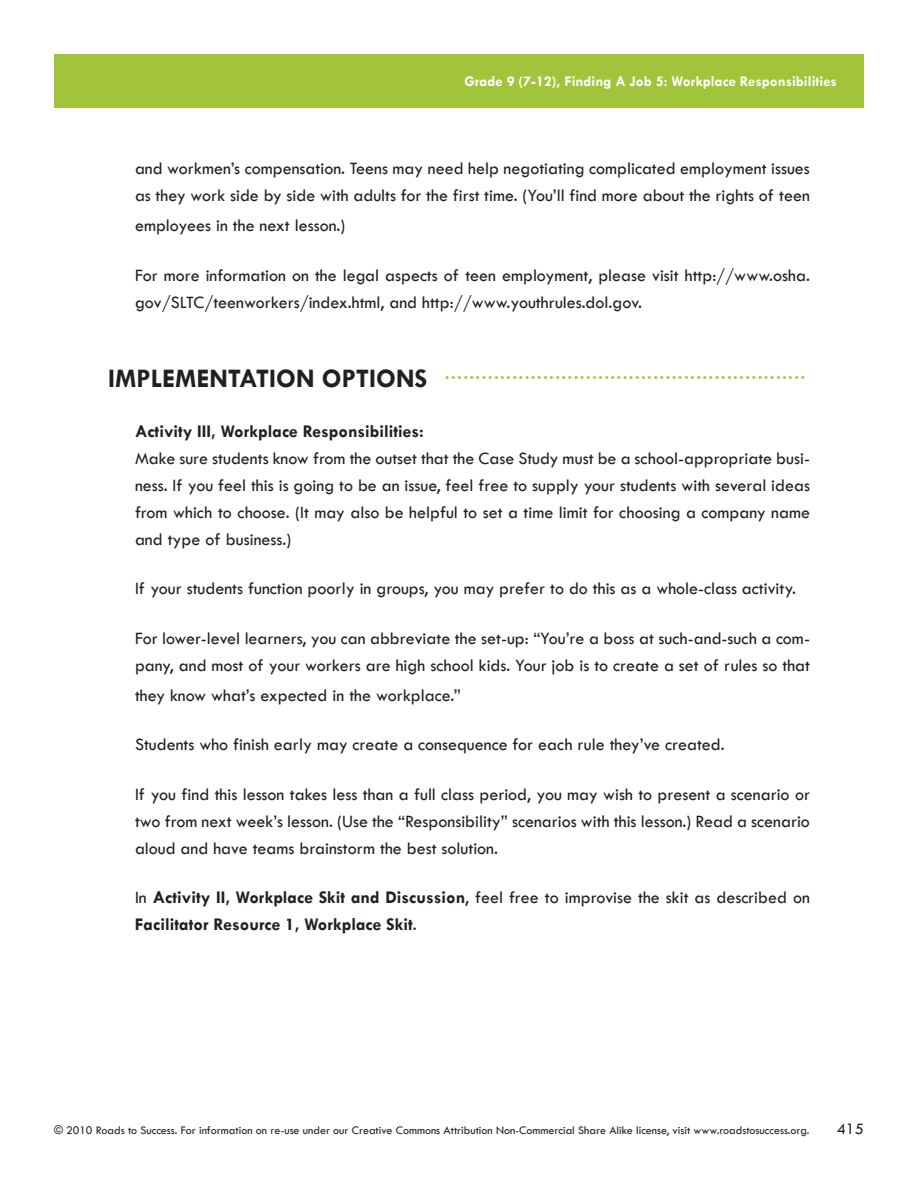
<style>
.page{position:relative;width:918px;height:1188px;background:#fff}
.page>*{position:absolute;margin:0;border:0;box-sizing:border-box;transform-origin:0 0}
.LO_Head1{font:700 18.75px "Tw Cen";color:#a1c43a}
.LO_Text{font:18px/27px "Tw Cen";color:#231f20}
.LO_TextFirst{font:18px/27px "Tw Cen";color:#231f20}
.LO_Text-2{font:700 18px/27px "Tw Cen";color:#231f20}
.LO_TextFirst-2{font:700 18px "Tw Cen";color:#231f20}
.t1{font:16.5px "Tw Cen";color:#231f20}
.t2{font:700 15px "Tw Cen";color:#fff}
.t3{font:12px "Tw Cen";color:#231f20}
.s1{font-size:27px;color:#231f20}
.s2{font-weight:400}
</style>
<div class="page">
<div style="left:54px;top:54px;width:810px;height:54px;background:#a1c43a"></div>
<p class="t2" style="left:464px;top:72px;width:374px">Grade 9 (7-12), Finding A Job 5: Workplace Responsibilities</p>
<p class="LO_TextFirst" style="left:135px;top:155px;width:677px">and workmen’s compensation. Teens may need help negotiating complicated employment issues as they work side by side with adults for the first time. (You’ll find more about the rights of teen</p>
<p class="LO_TextFirst" style="left:135px;top:212px;width:212px">employees in the next lesson.)</p>
<p class="LO_Text" style="left:135px;top:262px;width:676px">For more information on the legal aspects of teen employment, please visit http://www.osha. gov/SLTC/teenworkers/index.html, and http://www.youthrules.dol.gov.</p>
<p class="LO_Head1" style="left:108px;top:362px;width:699px"><span class="s1">IMPLEMENTATION OPTIONS</span> ...........................................................</p>
<p class="LO_TextFirst-2" style="left:135px;top:420px;width:290px">Activity III, Workplace Responsibilities:</p>
<p class="LO_Text" style="left:135px;top:445px;width:677px;text-align:justify">Make sure students know from the outset that the Case Study must be a school-appropriate busi&shy;ness. If you feel this is going to be an issue, feel free to supply your students with several ideas from which to choose. (It may also be helpful to set a time limit for choosing a company name and type of business.)</p>
<p class="LO_Text" style="left:135px;top:575px;width:663px">If your students function poorly in groups, you may prefer to do this as a whole-class activity.</p>
<p class="LO_Text" style="left:135px;top:625px;width:677px">For lower-level learners, you can abbreviate the set-up: “You’re a boss at such-and-such a com&shy;pany, and most of your workers are high school kids. Your job is to create a set of rules so that</p>
<p class="LO_Text" style="left:135px;top:682px;width:327px">they know what’s expected in the workplace.”</p>
<p class="LO_Text" style="left:135px;top:731px;width:591px">Students who finish early may create a consequence for each rule they’ve created.</p>
<p class="LO_Text" style="left:135px;top:781px;width:677px;text-align:justify">If you find this lesson takes less than a full class period, you may wish to present a scenario or two from next week’s lesson. (Use the “Responsibility” scenarios with this lesson.) Read a scenario aloud and have teams brainstorm the best solution.</p>
<p class="LO_Text-2" style="left:135px;top:884px;width:676px"><span class="s2">In</span> Activity II, Workplace Skit and Discussion<span class="s2">, feel free to improvise the skit as described on<br></span>Facilitator Resource 1, Workplace Skit<span class="s2">.</span></p>
<p class="t3" style="left:54px;top:1123px;width:757px">© 2010 Roads to Success. For information on re-use under our Creative Commons Attribution Non-Commercial Share Alike license, visit www.roadstosuccess.org.</p>
<p class="t1" style="left:837px;top:1119px;width:29px">415</p>
</div>
